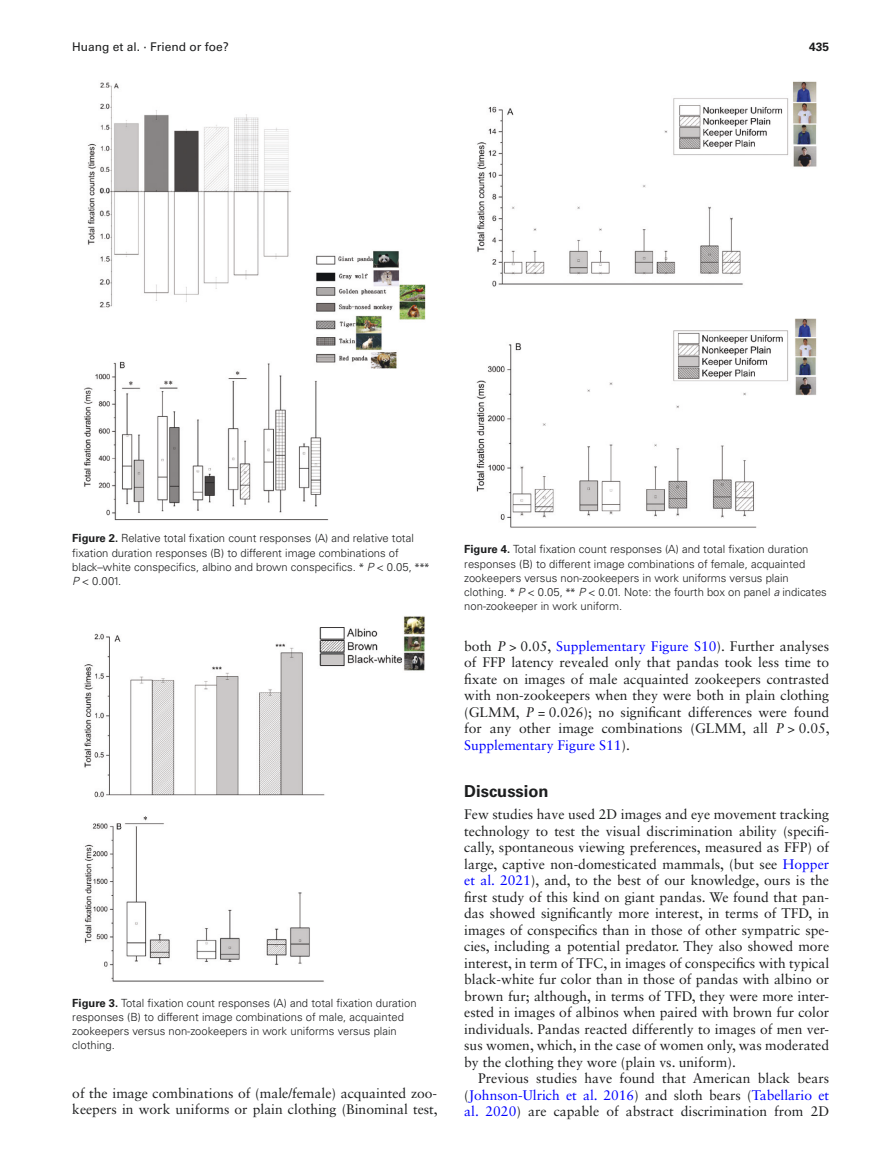
<style>
.page{position:relative;width:893px;height:1174px;background:#fff}
.page>*{position:absolute;margin:0;border:0;box-sizing:border-box;transform-origin:0 0}
.t1{font:700 16.5px "Univers LT Std";color:#1d1e1f}
.t2{font:13.8px/16.5px "Sabon LT Std";color:#1d1e1f;text-align:justify}
.t3{font:12px "Univers LT Std";color:#1d1e1f}
.t4{font:700 12px "Univers LT Std";color:#1d1e1f}
.t5{font:300 11.25px/14.2px "Univers LT Std";color:#1d1e1f}
.s1{font-weight:700}
.s2{font-family:"Myriad Pro";font-weight:400}
.s3{font-style:italic}
.s4{color:#00f}
</style>
<div class="page">
<img style="left:84px;top:82px;width:342px;height:438px">
<img style="left:84px;top:616px;width:341px;height:366px">
<img style="left:476px;top:81px;width:341px;height:447px">
<p class="t3" style="left:72px;top:40px;width:158px">Huang et al. · Friend or foe?</p>
<p class="t4" style="left:809px;top:40px;width:22px">435</p>
<p class="t5" style="left:72px;top:531px;width:358px"><span class="s1">Figure 2.</span> Relative total fixation count responses (A) and relative total fixation duration responses (B) to different image combinations of black–white conspecifics, albino and brown conspecifics. <span class="s2">*</span> <span class="s3">P</span> &lt; 0.05, <span class="s2">*** </span><span class="s3">P</span> &lt; 0.001.</p>
<p class="t5" style="left:72px;top:995px;width:346px"><span class="s1">Figure 3.</span> Total fixation count responses (A) and total fixation duration responses (B) to different image combinations of male, acquainted zookeepers versus non-zookeepers in work uniforms versus plain clothing.</p>
<p class="t2" style="left:72px;top:1084px;width:367px">of the image combinations of (male/female) acquainted zoo&shy;keepers in work uniforms or plain clothing (Binominal test,</p>
<p class="t5" style="left:464px;top:542px;width:364px"><span class="s1">Figure 4.</span> Total fixation count responses (A) and total fixation duration responses (B) to different image combinations of female, acquainted zookeepers versus non-zookeepers in work uniforms versus plain clothing. <span class="s2">*</span> <span class="s3">P</span> &lt; 0.05, <span class="s2">**</span> <span class="s3">P</span> &lt; 0.01. Note: the fourth box on panel <span class="s3">a</span> indicates non-zookeeper in work uniform.</p>
<p class="t2" style="left:464px;top:638px;width:367px">both <span class="s3">P</span> &gt; 0.05, <span class="s4">Supplementary Figure S10</span>). Further analyses of FFP latency revealed only that pandas took less time to fixate on images of male acquainted zookeepers contrasted with non-zookeepers when they were both in plain clothing (GLMM, <span class="s3">P</span> = 0.026); no significant differences were found for any other image combinations (GLMM, all <span class="s3">P</span> &gt; 0.05, <span class="s4">Supplementary Figure S11</span>).</p>
<p class="t1" style="left:464px;top:781px;width:86px">Discussion</p>
<p class="t2" style="left:464px;top:806px;width:366px">Few studies have used 2D images and eye movement tracking technology to test the visual discrimination ability (specifi&shy;cally, spontaneous viewing preferences, measured as FFP) of large, captive non-domesticated mammals, (but see <span class="s4">Hopper et al. 2021</span>), and, to the best of our knowledge, ours is the first study of this kind on giant pandas. We found that pan&shy;das showed significantly more interest, in terms of TFD, in images of conspecifics than in those of other sympatric spe&shy;cies, including a potential predator. They also showed more interest, in term of TFC, in images of conspecifics with typical black-white fur color than in those of pandas with albino or brown fur; although, in terms of TFD, they were more inter&shy;ested in images of albinos when paired with brown fur color individuals. Pandas reacted differently to images of men ver&shy;sus women, which, in the case of women only, was moderated by the clothing they wore (plain vs. uniform).</p>
<p class="t2" style="left:464px;top:1069px;width:366px;text-indent:14px">Previous studies have found that American black bears (<span class="s4">Johnson-Ulrich et al. 2016</span>) and sloth bears (<span class="s4">Tabellario et al. 2020</span>) are capable of abstract discrimination from 2D</p>
</div>
